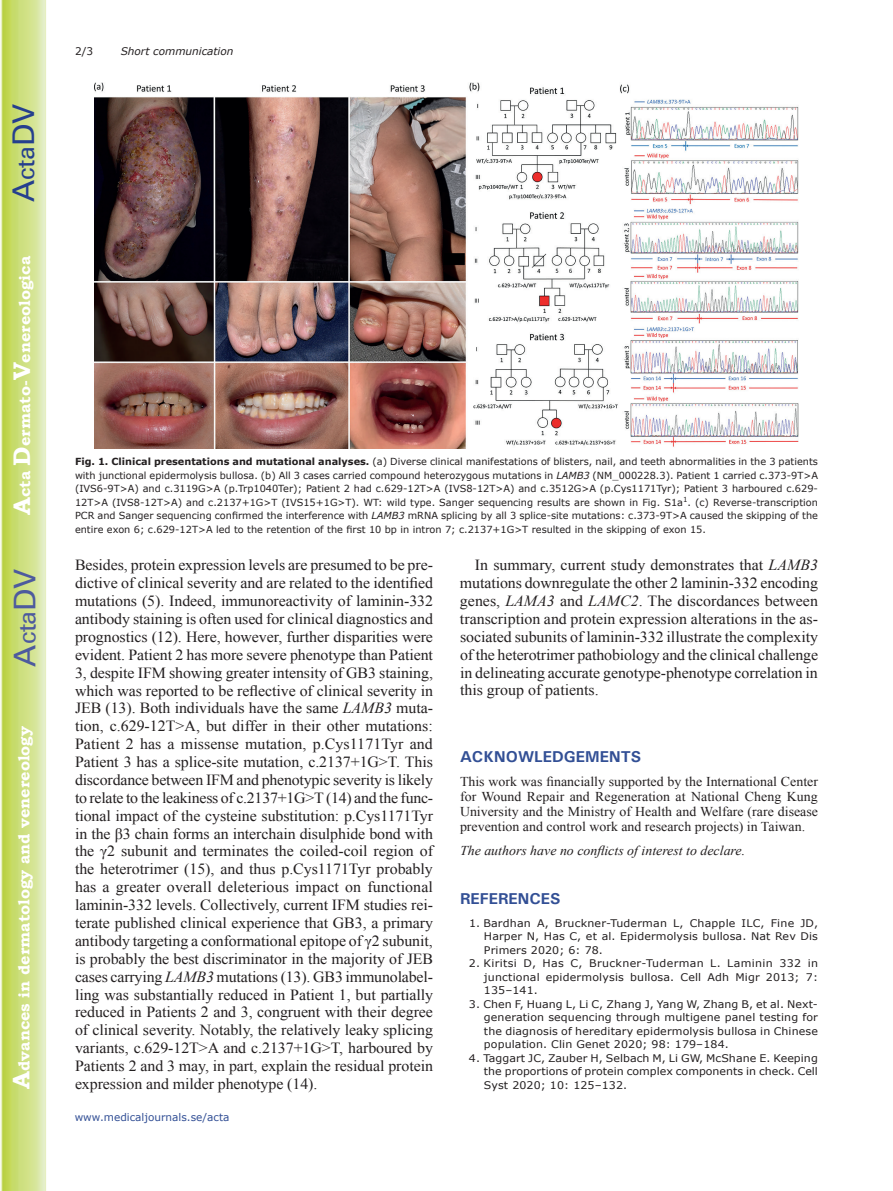
<style>
.page{position:relative;width:893px;height:1191px;background:#fff}
.page>*{position:absolute;margin:0;border:0;box-sizing:border-box;transform-origin:0 0}
.t1{font:30px "Univers";color:#4d5a9e}
.t2{font:30px "Univers";color:#253f8e}
.t3{font:700 15.75px "Bookman Old Style";color:#fff}
.t4{font:700 15.75px "Univers";color:#324f95}
.t5{font:15.45px/17.9px "Times New Roman";letter-spacing:-.005em;color:#231f20;text-align:justify}
.t6{font:13.5px/15px "Times New Roman";color:#231f20;text-align:justify}
.t7{font:italic 13.5px "Times New Roman";color:#231f20}
.t8{font:10.5px/13.5px "Verdana";letter-spacing:.01em;color:#231f20;text-align:justify;scale:1.05 1}
.t9{font:10.5px "Verdana";color:#324f95}
.t10{font:italic 10.5px "Verdana";color:#231f20}
.t11{font:10.5px "Verdana";letter-spacing:.01em;color:#231f20}
.t12{font:9.75px/13.5px "Verdana";color:#231f20;text-align:justify}
.s1{font-size:24px}
.s2{font-weight:700}
.s3{font-style:italic}
</style>
<div class="page">
<svg style="left:1px;top:0;width:45px;height:1191px;background:#cfe084"></svg>
<img style="left:94px;top:83px;width:705px;height:366px">
<h1 class="t2" style="left:6px;top:202px;width:100px;rotate:-90deg">A<span class="s1">cta</span>DV</h1>
<p class="t3" style="left:15px;top:515px;width:260px;rotate:-90deg"><span class="s1">A</span>cta <span class="s1">D</span>ermato-<span class="s1">V</span>enereologica</p>
<h1 class="t1" style="left:7px;top:666px;width:100px;rotate:-90deg">A<span class="s1">cta</span>DV</h1>
<p class="t3" style="left:15px;top:1088px;width:364px;rotate:-90deg"><span class="s1">A</span>dvances in dermatology and venereology</p>
<p class="t11" style="left:75px;top:44px;width:20px">2/3</p>
<p class="t10" style="left:121px;top:44px;width:114px">Short communication</p>
<p class="t12" style="left:75px;top:455px;width:744px"><span class="s2">Fig. 1. Clinical presentations and mutational analyses.</span> (a) Diverse clinical manifestations of blisters, nail, and teeth abnormalities in the 3 patients with junctional epidermolysis bullosa. (b) All 3 cases carried compound heterozygous mutations in <span class="s3">LAMB3</span> (NM_000228.3). Patient 1 carried c.373-9T&gt;A (IVS6-9T&gt;A) and c.3119G&gt;A (p.Trp1040Ter); Patient 2 had c.629-12T&gt;A (IVS8-12T&gt;A) and c.3512G&gt;A (p.Cys1171Tyr); Patient 3 harboured c.629- 12T&gt;A (IVS8-12T&gt;A) and c.2137+1G&gt;T (IVS15+1G&gt;T). WT: wild type. Sanger sequencing results are shown in Fig. S1a<sup>1</sup>. (c) Reverse-transcription PCR and Sanger sequencing confirmed the interference with <span class="s3">LAMB3</span> mRNA splicing by all 3 splice-site mutations: c.373-9T&gt;A caused the skipping of the entire exon 6; c.629-12T&gt;A led to the retention of the first 10 bp in intron 7; c.2137+1G&gt;T resulted in the skipping of exon 15.</p>
<p class="t5" style="left:75px;top:556px;width:360px">Besides, protein expression levels are presumed to be pre&shy;dictive of clinical severity and are related to the identified mutations (5). Indeed, immunoreactivity of laminin-332 antibody staining is often used for clinical diagnostics and prognostics (12). Here, however, further disparities were evident. Patient 2 has more severe phenotype than Patient 3, despite IFM showing greater intensity of GB3 staining, which was reported to be reflective of clinical severity in JEB (13). Both individuals have the same <span class="s3">LAMB3</span> muta&shy;tion, c.629-12T&gt;A, but differ in their other mutations:<br>Patient 2 has a missense mutation, p.Cys1171Tyr and Patient 3 has a splice-site mutation, c.2137+1G&gt;T. This discordance between IFM and phenotypic severity is likely to relate to the leakiness of c.2137+1G&gt;T (14) and the func&shy;tional impact of the cysteine substitution: p.Cys1171Tyr in the β3 chain forms an interchain disulphide bond with the γ2 subunit and terminates the coiled-coil region of the heterotrimer (15), and thus p.Cys1171Tyr probably has a greater overall deleterious impact on functional laminin-332 levels. Collectively, current IFM studies rei&shy;terate published clinical experience that GB3, a primary antibody targeting a conformational epitope of γ2 subunit, is probably the best discriminator in the majority of JEB cases carrying <span class="s3">LAMB3</span> mutations (13). GB3 immunolabel&shy;ling was substantially reduced in Patient 1, but partially reduced in Patients 2 and 3, congruent with their degree of clinical severity. Notably, the relatively leaky splicing variants, c.629-12T&gt;A and c.2137+1G&gt;T, harboured by Patients 2 and 3 may, in part, explain the residual protein expression and milder phenotype (14).</p>
<p class="t5" style="left:460px;top:556px;width:360px;text-indent:15px">In summary, current study demonstrates that <span class="s3">LAMB3 </span>mutations downregulate the other 2 laminin-332 encoding genes, <span class="s3">LAMA3</span> and <span class="s3">LAMC2</span>. The discordances between transcription and protein expression alterations in the as&shy;sociated subunits of laminin-332 illustrate the complexity of the heterotrimer pathobiology and the clinical challenge in delineating accurate genotype-phenotype correlation in this group of patients.</p>
<p class="t4" style="left:460px;top:747px;width:183px">ACKNOWLEDGEMENTS</p>
<p class="t6" style="left:460px;top:774px;width:360px">This work was financially supported by the International Center for Wound Repair and Regeneration at National Cheng Kung University and the Ministry of Health and Welfare (rare disease prevention and control work and research projects) in Taiwan.</p>
<p class="t7" style="left:460px;top:841px;width:287px">The authors have no conflicts of interest to declare.</p>
<p class="t4" style="left:460px;top:888px;width:102px">REFERENCES</p>
<p class="t8" style="left:484px;top:916px;width:320px;text-indent:-15px">1. Bardhan A, Bruckner-Tuderman L, Chapple ILC, Fine JD, Harper N, Has C, et al. Epidermolysis bullosa. Nat Rev Dis Primers 2020; 6: 78.</p>
<p class="t8" style="left:484px;top:957px;width:320px;text-indent:-15px">2. Kiritsi D, Has C, Bruckner-Tuderman L. Laminin 332 in junctional epidermolysis bullosa. Cell Adh Migr 2013; 7:<br>135–141.</p>
<p class="t8" style="left:484px;top:997px;width:320px;text-indent:-15px">3. Chen F, Huang L, Li C, Zhang J, Yang W, Zhang B, et al. Next&shy;generation sequencing through multigene panel testing for the diagnosis of hereditary epidermolysis bullosa in Chinese population. Clin Genet 2020; 98: 179–184.</p>
<p class="t8" style="left:484px;top:1051px;width:320px;text-indent:-15px">4. Taggart JC, Zauber H, Selbach M, Li GW, McShane E. Keeping the proportions of protein complex components in check. Cell Syst 2020; 10: 125–132.</p>
<p class="t9" style="left:75px;top:1110px;width:156px">www.medicaljournals.se/acta</p>
</div>
